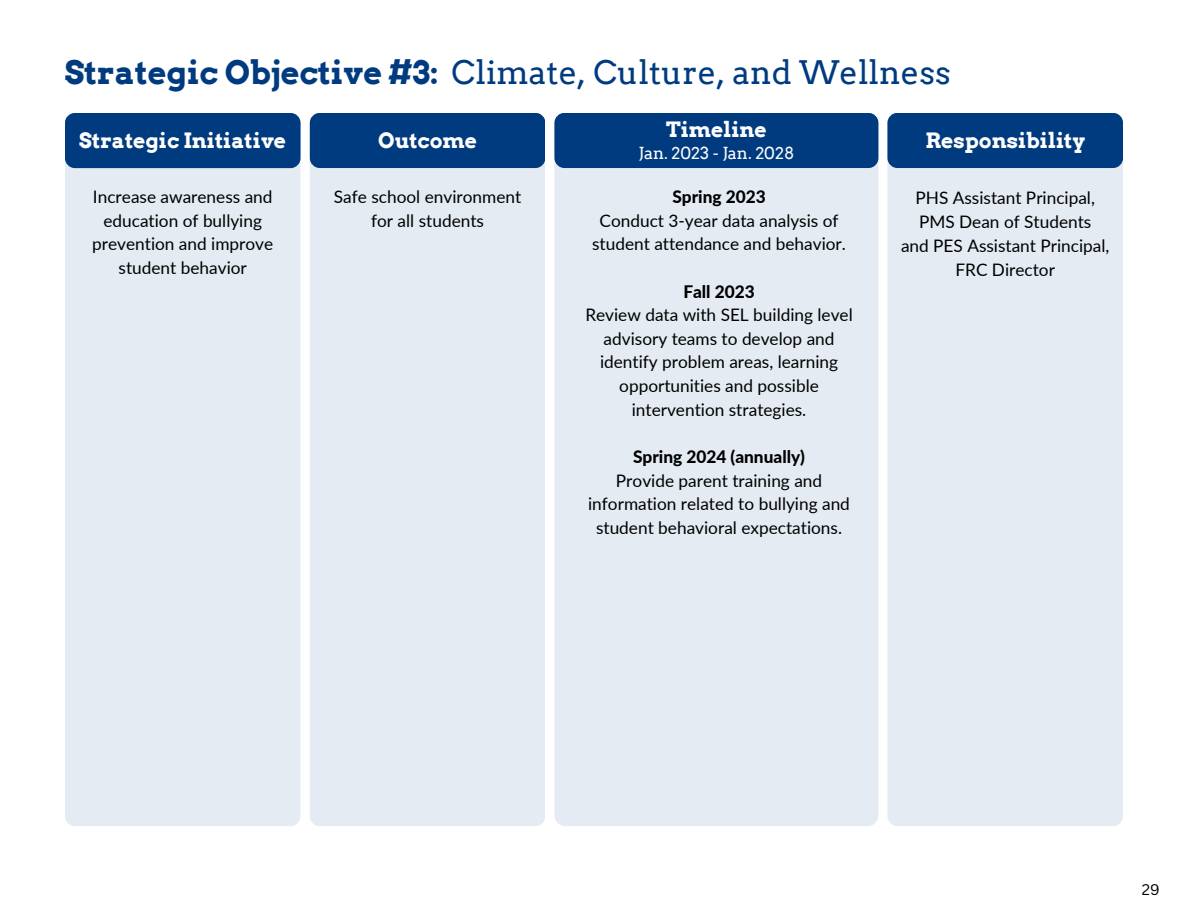
<style>
.page{position:relative;width:1188px;height:918px;background:#fff}
.page>*{position:absolute;margin:0;border:0;box-sizing:border-box;transform-origin:0 0}
.t1{font:32.4px "Arvo";color:#013b7f}
.t2{font:700 21.15px "Arvo";color:#fff}
.t3{font:17.25px/23.7px "Lato";color:#000;text-align:center}
.t4{font:800 17.25px "Lato";color:#000}
.t5{font:16.65px "Arvo";color:#fff}
.t6{font:15px "Canva Sans";color:#000}
.s1{font-weight:700}
</style>
<div class="page">
<div style="left:65px;top:113px;width:235px;height:713px;background:#e4ebf3;border-radius:10px"></div>
<div style="left:554px;top:113px;width:324px;height:713px;background:#e4ebf3;border-radius:11px"></div>
<div style="left:310px;top:113px;width:235px;height:713px;background:#e4ebf3;border-radius:10px"></div>
<div style="left:887px;top:113px;width:236px;height:713px;background:#e4ebf3;border-radius:10px"></div>
<div style="left:65px;top:113px;width:235px;height:55px;background:#013b7f;border-radius:10px"></div>
<div style="left:310px;top:113px;width:235px;height:55px;background:#013b7f;border-radius:10px"></div>
<div style="left:554px;top:113px;width:324px;height:55px;background:#013b7f;border-radius:10px"></div>
<div style="left:887px;top:113px;width:236px;height:55px;background:#013b7f;border-radius:10px"></div>
<h1 class="t1" style="left:65px;top:53px;width:887px"><span class="s1">Strategic Objective #3:</span> Climate, Culture, and Wellness</h1>
<p class="t2" style="left:79px;top:127px;width:208px">Strategic Initiative</p>
<p class="t2" style="left:378px;top:127px;width:101px">Outcome</p>
<p class="t2" style="left:666px;top:117px;width:102px">Timeline</p>
<p class="t5" style="left:638px;top:143px;width:157px">Jan. 2023 - Jan. 2028</p>
<p class="t3" style="left:92px;top:185px;width:183px">Increase awareness and education of bullying prevention and improve student behavior</p>
<p class="t3" style="left:334px;top:185px;width:189px">Safe school environment for all students</p>
<p class="t4" style="left:672px;top:186px;width:95px">Spring 2023</p>
<p class="t3" style="left:592px;top:208px;width:255px">Conduct 3-year data analysis of student attendance and behavior.</p>
<p class="t4" style="left:683px;top:281px;width:73px">Fall 2023</p>
<p class="t3" style="left:585px;top:303px;width:269px">Review data with SEL building level advisory teams to develop and identify problem areas, learning opportunities and possible intervention strategies.</p>
<p class="t4" style="left:633px;top:446px;width:173px">Spring 2024 (annually)</p>
<p class="t3" style="left:588px;top:468px;width:263px">Provide parent training and information related to bullying and student behavioral expectations.</p>
<p class="t2" style="left:925px;top:127px;width:161px">Responsibility</p>
<p class="t3" style="left:901px;top:186px;width:210px">PHS Assistant Principal,<br>PMS Dean of Students<br>and PES Assistant Principal,<br>FRC Director</p>
<p class="t6" style="left:1142px;top:879px;width:19px">29</p>
</div>
